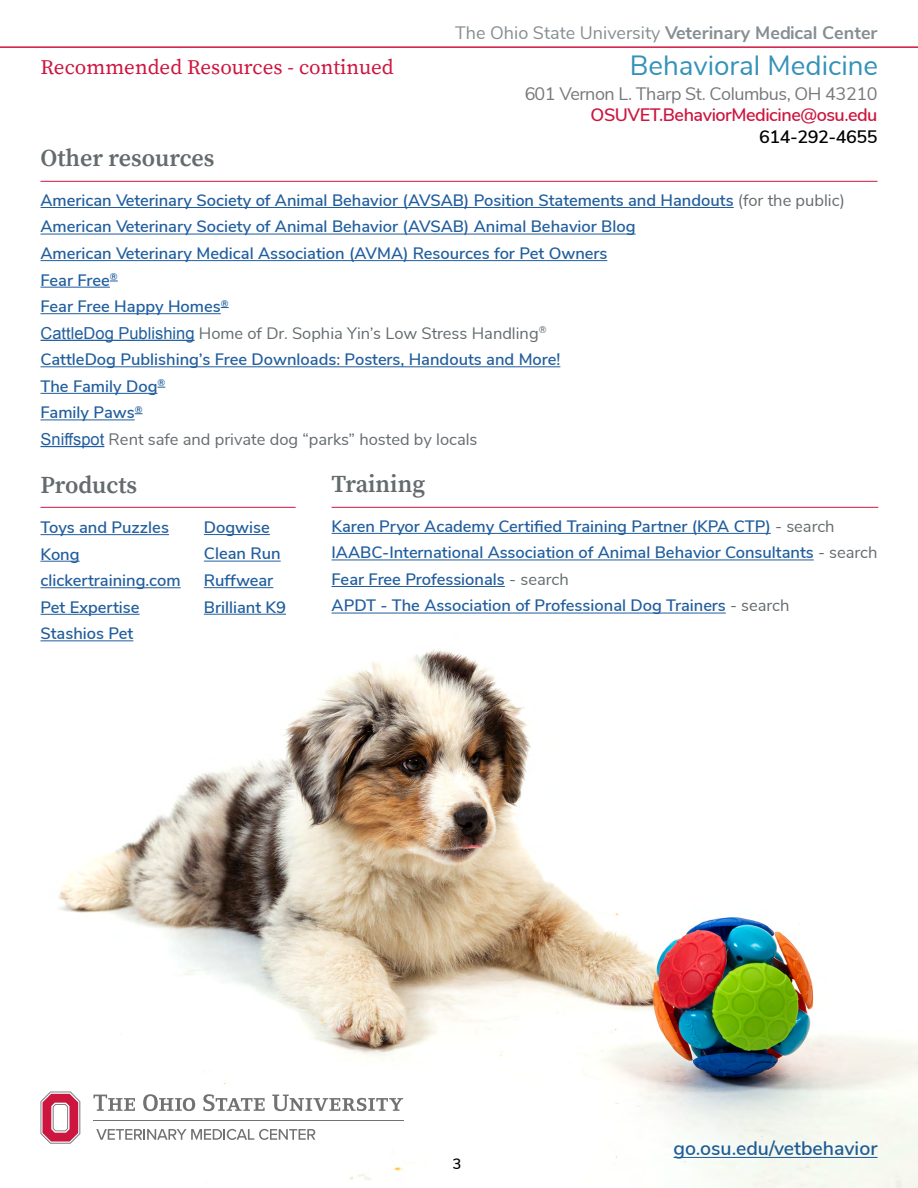
<style>
.page{position:relative;width:918px;height:1188px;background:#fff}
.page>*{position:absolute;margin:0;border:0;box-sizing:border-box;transform-origin:0 0}
.t1{font:27.75px "Buckeye Sans 2";color:#3592b9}
.t2{font:600 24px "Buckeye Serif 2";color:#646b6e}
.t3{font:21px "Buckeye Serif 2";color:#cd163f}
.t4{font:600 19.5px "Buckeye Sans 2";color:#215e9e}
.t5{font:700 18px "Buckeye Sans 2";color:#868e92}
.t6{font:18px "Buckeye Sans 2";letter-spacing:-.025em;color:#77787b}
.t7{font:600 18px "Buckeye Sans 2";letter-spacing:-.025em;color:#cd163f}
.t8{font:600 18px "Buckeye Sans 2";letter-spacing:-.025em;color:#000}
.t9{font:600 16.5px/26.5px "Buckeye Sans 2";color:#215e9e}
.t10{font:600 15px "Buckeye Sans 2";color:#000}
.s1{font-weight:400}
.s2{font-weight:400;color:#646b6e}
.s3{font-family:"Arial";font-weight:400}
</style>
<div class="page">
<img style="left:40px;top:506px;width:878px;height:682px">
<svg style="left:41px;top:1092px;width:39px;height:52px"></svg>
<hr style="left:93px;top:1120px;width:311px;height:1px;background:#717272">
<svg style="left:93px;top:1095px;width:42px;height:16px"></svg>
<svg style="left:143px;top:1094px;width:52px;height:17px"></svg>
<svg style="left:203px;top:1094px;width:62px;height:17px"></svg>
<svg style="left:272px;top:1095px;width:131px;height:16px"></svg>
<svg style="left:96px;top:1129px;width:219px;height:11px"></svg>
<hr style="left:674px;top:1157px;width:204px;height:1px;background:#215e9e">
<hr style="left:0;top:46px;width:918px;height:2px;background:#cd163f">
<hr style="left:40px;top:507px;width:256px;height:1px;background:#cd163f">
<hr style="left:332px;top:507px;width:546px;height:1px;background:#cd163f">
<hr style="left:40px;top:181px;width:838px;height:1px;background:#cd163f">
<hr style="left:40px;top:207px;width:694px;height:1px;background:#215e9e">
<hr style="left:40px;top:234px;width:596px;height:1px;background:#215e9e">
<hr style="left:40px;top:260px;width:567px;height:1px;background:#215e9e">
<hr style="left:40px;top:287px;width:70px;height:1px;background:#215e9e">
<hr style="left:40px;top:313px;width:181px;height:1px;background:#215e9e">
<hr style="left:40px;top:340px;width:155px;height:1px;background:#215e9e">
<hr style="left:40px;top:366px;width:520px;height:1px;background:#215e9e">
<hr style="left:40px;top:393px;width:117px;height:1px;background:#215e9e">
<hr style="left:40px;top:419px;width:95px;height:1px;background:#215e9e">
<hr style="left:40px;top:446px;width:64px;height:1px;background:#215e9e">
<hr style="left:40px;top:534px;width:129px;height:1px;background:#215e9e">
<hr style="left:40px;top:561px;width:40px;height:1px;background:#215e9e">
<hr style="left:40px;top:587px;width:141px;height:1px;background:#215e9e">
<hr style="left:40px;top:614px;width:100px;height:1px;background:#215e9e">
<hr style="left:40px;top:640px;width:93px;height:1px;background:#215e9e">
<hr style="left:204px;top:534px;width:66px;height:1px;background:#215e9e">
<hr style="left:204px;top:561px;width:77px;height:1px;background:#215e9e">
<hr style="left:204px;top:587px;width:69px;height:1px;background:#215e9e">
<hr style="left:204px;top:614px;width:82px;height:1px;background:#215e9e">
<hr style="left:332px;top:533px;width:439px;height:1px;background:#215e9e">
<hr style="left:332px;top:560px;width:482px;height:1px;background:#215e9e">
<hr style="left:332px;top:586px;width:173px;height:1px;background:#215e9e">
<hr style="left:332px;top:613px;width:394px;height:1px;background:#215e9e">
<p class="t3" style="left:40px;top:54px;width:355px">Recommended Resources - continued</p>
<p class="t5" style="left:455px;top:22px;width:424px"><span class="s1">The Ohio State University</span> Veterinary Medical Center</p>
<h1 class="t1" style="left:630px;top:49px;width:250px">Behavioral Medicine</h1>
<p class="t6" style="left:524px;top:83px;width:355px">601 Vernon L. Tharp St. Columbus, OH 43210</p>
<p class="t7" style="left:591px;top:104px;width:288px">OSUVET.BehaviorMedicine@osu.edu</p>
<p class="t8" style="left:759px;top:126px;width:120px">614-292-4655</p>
<h2 class="t2" style="left:40px;top:144px;width:176px">Other resources</h2>
<p class="t9" style="left:40px;top:187px;width:806px">American Veterinary Society of Animal Behavior (AVSAB) Position Statements and Handouts <span class="s2">(for the public)<br></span>American Veterinary Society of Animal Behavior (AVSAB) Animal Behavior Blog<br>American Veterinary Medical Association (AVMA) Resources for Pet Owners<br>Fear Free<sup>®<br></sup>Fear Free Happy Homes<sup>®<br></sup><span class="s3">CattleDog Publishing</span> <span class="s2">Home of Dr. Sophia Yin’s Low Stress Handling</span><sup>®<br></sup>CattleDog Publishing’s Free Downloads: Posters, Handouts and More!<br>The Family Dog<sup>®<br></sup>Family Paws<sup>®<br></sup><span class="s3">Sniffspot</span> <span class="s2">Rent safe and private dog “parks” hosted by locals</span></p>
<h2 class="t2" style="left:40px;top:471px;width:98px">Products</h2>
<p class="t9" style="left:40px;top:514px;width:142px">Toys and Puzzles<br>Kong clickertraining.com<br>Pet Expertise<br>Stashios Pet</p>
<p class="t9" style="left:204px;top:514px;width:84px">Dogwise<br>Clean Run<br>Ruffwear<br>Brilliant K9</p>
<h2 class="t2" style="left:332px;top:470px;width:95px">Training</h2>
<p class="t9" style="left:332px;top:513px;width:547px">Karen Pryor Academy Certified Training Partner (KPA CTP) <span class="s2">- search </span>IAABC-International Association of Animal Behavior Consultants <span class="s2">- search </span>Fear Free Professionals <span class="s2">- search<br></span>APDT - The Association of Professional Dog Trainers <span class="s2">- search</span></p>
<p class="t10" style="left:453px;top:1155px;width:10px">3</p>
<p class="t4" style="left:674px;top:1137px;width:205px">go.osu.edu/vetbehavior</p>
</div>
